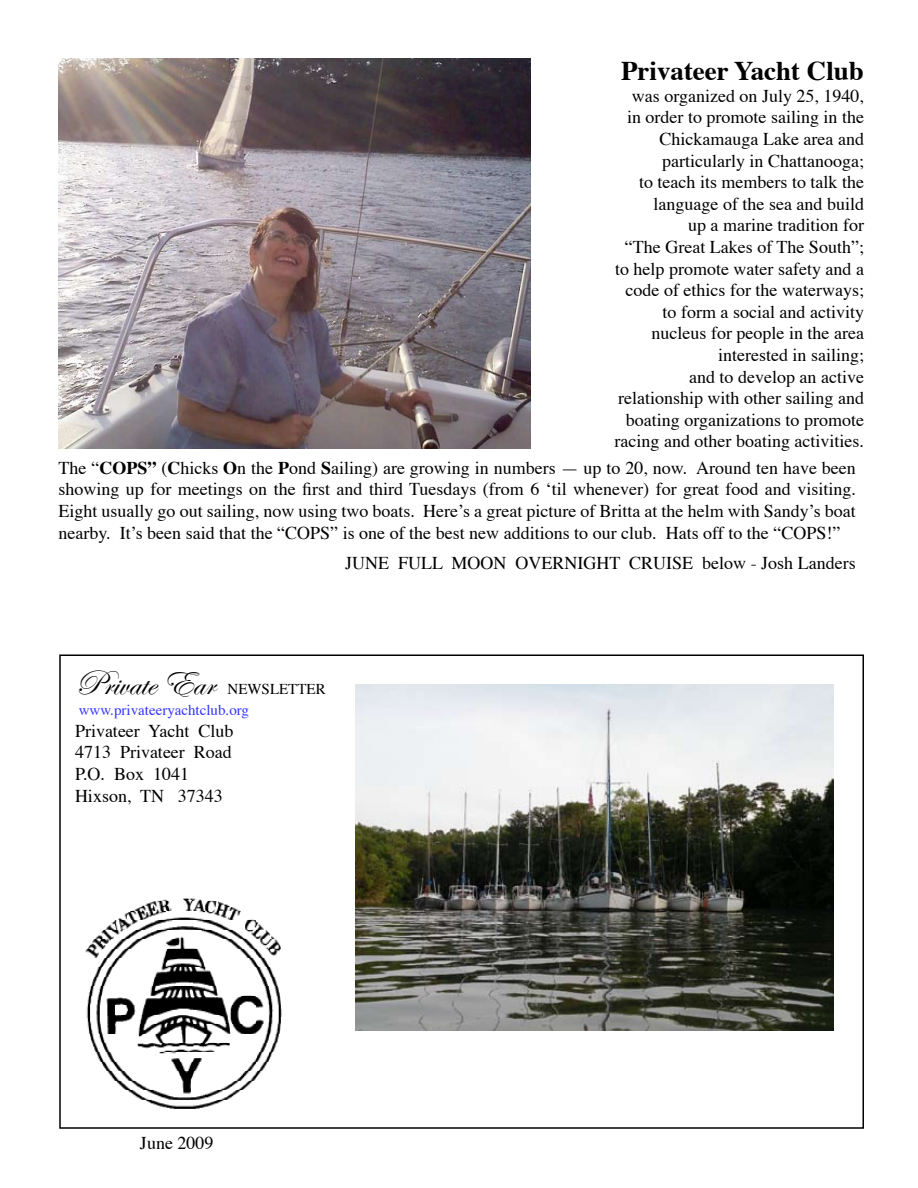
<style>
.page{position:relative;width:918px;height:1188px;background:#fff}
.page>*{position:absolute;margin:0;border:0;box-sizing:border-box;transform-origin:0 0}
.t1{font:36px "Edwardian Script ITC";color:#000}
.t2{font:700 27px "Times";color:#000}
.t3{font:18px/21.6px "Times";color:#000}
.t4{font:15px "Times";color:#33f}
.t5{font:15px "Times";color:#000}
.s1{font-weight:700}
</style>
<div class="page">
<img style="left:85px;top:898px;width:197px;height:211px">
<img style="left:58px;top:58px;width:473px;height:390px">
<img style="left:355px;top:684px;width:479px;height:346px">
<h2 class="t2" style="left:621px;top:45px;width:244px">Privateer Yacht Club</h2>
<p class="t3" style="left:615px;top:83px;width:251px;text-align:right">was organized on July 25, 1940, in order to promote sailing in the<br>Chickamauga Lake area and particularly in Chattanooga;<br>to teach its members to talk the language of the sea and build<br>up a marine tradition for<br>“The Great Lakes of The South”; to help promote water safety and a code of ethics for the waterways; to form a social and activity nucleus for people in the area interested in sailing;<br>and to develop an active relationship with other sailing and boating organizations to promote racing and other boating activities.</p>
<p class="t3" style="left:58px;top:455px;width:799px;text-align:justify">The “<span class="s1">COPS”</span> (<span class="s1">C</span>hicks <span class="s1">O</span>n the <span class="s1">P</span>ond <span class="s1">S</span>ailing) are growing in numbers — up to 20, now. Around ten have been showing up for meetings on the first and third Tuesdays (from 6 ‘til whenever) for great food and visiting.<br>Eight usually go out sailing, now using two boats. Here’s a great picture of Britta at the helm with Sandy’s boat nearby. It’s been said that the “COPS” is one of the best new additions to our club. Hats off to the “COPS!”</p>
<p class="t3" style="left:345px;top:551px;width:512px">JUNE FULL MOON OVERNIGHT CRUISE below - Josh Landers</p>
<h1 class="t1" style="left:75px;top:663px;width:141px">Private Ear</h1>
<p class="t5" style="left:228px;top:674px;width:100px">NEWSLETTER</p>
<p class="t4" style="left:79px;top:696px;width:172px">www.privateeryachtclub.org</p>
<p class="t3" style="left:75px;top:718px;width:160px">Privateer Yacht Club<br>4713 Privateer Road<br>P.O. Box 1041<br>Hixson, TN 37343</p>
<p class="t3" style="left:140px;top:1131px;width:75px">June 2009</p>
</div>
